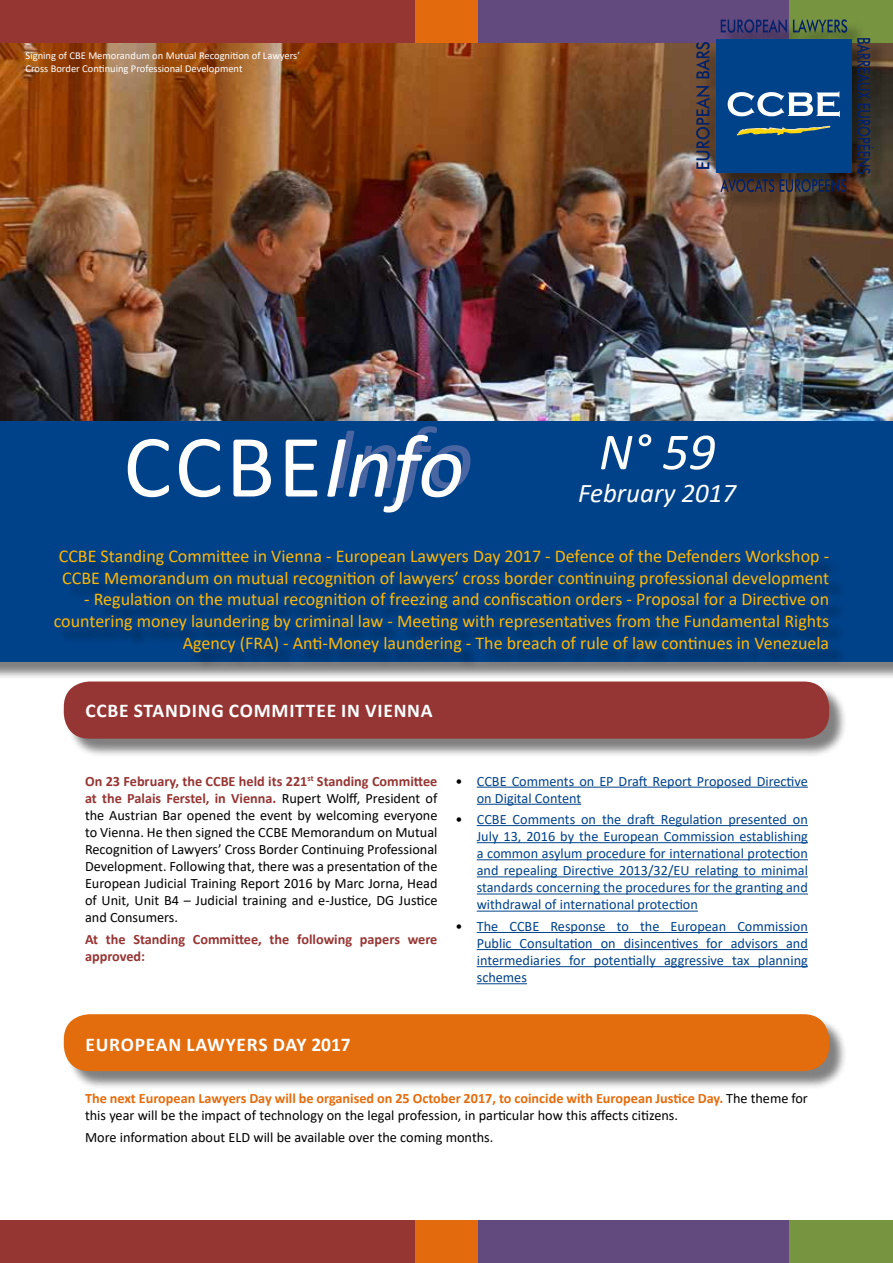
<style>
.page{position:relative;width:893px;height:1263px;background:#fff}
.page>*{position:absolute;margin:0;border:0;box-sizing:border-box;transform-origin:0 0}
.t1{font:90px "Calibri";color:#fff}
.t2{font:italic 52.5px "Calibri";color:#fff}
.t3{font:italic 27px "Calibri";color:#fff}
.t4{font:700 19.5px "Calibri";letter-spacing:.04em;color:#fff}
.t5{font:18px/21.6px "Calibri";color:#ffb602}
.t6{font:14.25px/17.1px "Calibri";color:#000}
.t7{font:14.25px/17.1px "Calibri";color:#004289;text-align:justify}
.t8{font:700 14.25px/17.1px "Calibri";color:#953634}
.t9{font:10.5px/12.6px "Calibri";color:#fff}
.s1{font-style:italic;color:#4966a3}
.s2{font-weight:700;color:#953634}
.s3{color:#000}
.s4{font-weight:700;color:#e36c0d}
</style>
<div class="page">
<img style="left:0;top:43px;width:893px;height:378px">
<div style="left:0;top:0;width:415px;height:43px;background:#953633"></div>
<div style="left:478px;top:0;width:311px;height:43px;background:#62497e"></div>
<div style="left:415px;top:0;width:63px;height:43px;background:#e46b0d"></div>
<div style="left:789px;top:0;width:104px;height:43px;background:#779441"></div>
<div style="left:0;top:423px;width:893px;height:257px;background:#000;opacity:.5"></div>
<div style="left:0;top:421px;width:893px;height:240px;background:#004289"></div>
<div style="left:0;top:1220px;width:415px;height:43px;background:#953633"></div>
<div style="left:478px;top:1220px;width:311px;height:43px;background:#62497e"></div>
<div style="left:415px;top:1220px;width:63px;height:43px;background:#e46b0d"></div>
<div style="left:789px;top:1220px;width:104px;height:43px;background:#779441"></div>
<div style="left:699px;top:22px;width:192px;height:188px;background:#000;opacity:.5"></div>
<div style="left:716px;top:39px;width:135px;height:134px;background:#004289"></div>
<img style="left:737px;top:126px;width:93px;height:10px">
<svg style="left:728px;top:91px;width:112px;height:26px"></svg>
<svg style="left:721px;top:19px;width:66px;height:14px"></svg>
<svg style="left:793px;top:19px;width:54px;height:14px"></svg>
<svg style="left:720px;top:176px;width:126px;height:16px;background:#34303a"></svg>
<svg style="left:857px;top:38px;width:17px;height:136px;background:#292d3b"></svg>
<svg style="left:696px;top:86px;width:14px;height:83px"></svg>
<svg style="left:696px;top:42px;width:14px;height:36px"></svg>
<div style="left:66px;top:1016px;width:782px;height:74px;background:#000;opacity:.5"></div>
<div style="left:64px;top:1014px;width:765px;height:57px;background:#e36c0d;border-radius:26px"></div>
<div style="left:66px;top:684px;width:782px;height:73px;background:#000;opacity:.5"></div>
<div style="left:64px;top:681px;width:765px;height:58px;background:#953634;border-radius:26px"></div>
<div style="left:57px;top:553px;width:790px;height:117px;background:#000;opacity:.5"></div>
<hr style="left:477px;top:787px;width:331px;height:1px;background:#004289">
<hr style="left:477px;top:804px;width:104px;height:1px;background:#004289">
<hr style="left:477px;top:825px;width:331px;height:1px;background:#004289">
<hr style="left:477px;top:842px;width:331px;height:1px;background:#004289">
<hr style="left:477px;top:859px;width:331px;height:1px;background:#004289">
<hr style="left:477px;top:876px;width:331px;height:1px;background:#004289">
<hr style="left:477px;top:893px;width:331px;height:1px;background:#004289">
<hr style="left:477px;top:911px;width:221px;height:1px;background:#004289">
<hr style="left:477px;top:932px;width:331px;height:1px;background:#004289">
<hr style="left:477px;top:949px;width:331px;height:1px;background:#004289">
<hr style="left:477px;top:966px;width:331px;height:1px;background:#004289">
<hr style="left:477px;top:983px;width:50px;height:1px;background:#004289">
<p class="t9" style="left:26px;top:49px;width:276px">Signing of CBE Memorandum on Mutual Recognition of Lawyers’<br>Cross Border Continuing Professional Development</p>
<h1 class="t1" style="left:123px;top:404px;width:352px">CCBE<span class="s1">Info</span></h1>
<h2 class="t2" style="left:599px;top:415px;width:118px">N° 59</h2>
<h3 class="t3" style="left:578px;top:474px;width:160px">February 2017</h3>
<p class="t5" style="left:59px;top:545px;width:772px">CCBE Standing Committee in Vienna - European Lawyers Day 2017 - Defence of the Defenders Workshop -<br>CCBE Memorandum on mutual recognition of lawyers’ cross border continuing professional development</p>
<p class="t5" style="left:54px;top:588px;width:777px;text-align:right">- Regulation on the mutual recognition of freezing and confiscation orders - Proposal for a Directive on countering money laundering by criminal law - Meeting with representatives from the Fundamental Rights<br>Agency (FRA) - Anti-Money laundering - The breach of rule of law continues in Venezuela</p>
<h3 class="t4" style="left:85px;top:697px;width:349px">CCBE STANDING COMMITTEE IN VIENNA</h3>
<p class="t6" style="left:85px;top:772px;width:354px;text-align:justify"><span class="s2">On 23 February, the CCBE held its 221</span><sup>st</sup> <span class="s2">Standing Committee at the Palais Ferstel, in Vienna.</span> Rupert Wolff, President of the Austrian Bar opened the event by welcoming everyone to Vienna. He then signed the CCBE Memorandum on Mutual Recognition of Lawyers’ Cross Border Continuing Professional Development. Following that, there was a presentation of the European Judicial Training Report 2016 by Marc Jorna, Head of Unit, Unit B4 – Judicial training and e-Justice, DG Justice and Consumers.</p>
<p class="t8" style="left:85px;top:930px;width:354px">At the Standing Committee, the following papers were approved:</p>
<p class="t7" style="left:477px;top:772px;width:333px;text-indent:-21px"><span class="s3">•</span> CCBE Comments on EP Draft Report Proposed Directive on Digital Content</p>
<p class="t7" style="left:477px;top:810px;width:333px;text-indent:-21px"><span class="s3">•</span> CCBE Comments on the draft Regulation presented on July 13, 2016 by the European Commission establishing a common asylum procedure for international protection and repealing Directive 2013/32/EU relating to minimal standards concerning the procedures for the granting and withdrawal of international protection</p>
<p class="t7" style="left:477px;top:917px;width:333px;text-indent:-21px"><span class="s3">•</span> The CCBE Response to the European Commission Public Consultation on disincentives for advisors and intermediaries for potentially aggressive tax planning schemes</p>
<h3 class="t4" style="left:85px;top:1031px;width:267px">EUROPEAN LAWYERS DAY 2017</h3>
<p class="t6" style="left:85px;top:1089px;width:724px"><span class="s4">The next European Lawyers Day will be organised on 25 October 2017, to coincide with European Justice Day.</span> The theme for this year will be the impact of technology on the legal profession, in particular how this affects citizens.</p>
<p class="t6" style="left:85px;top:1128px;width:410px">More information about ELD will be available over the coming months.</p>
</div>
